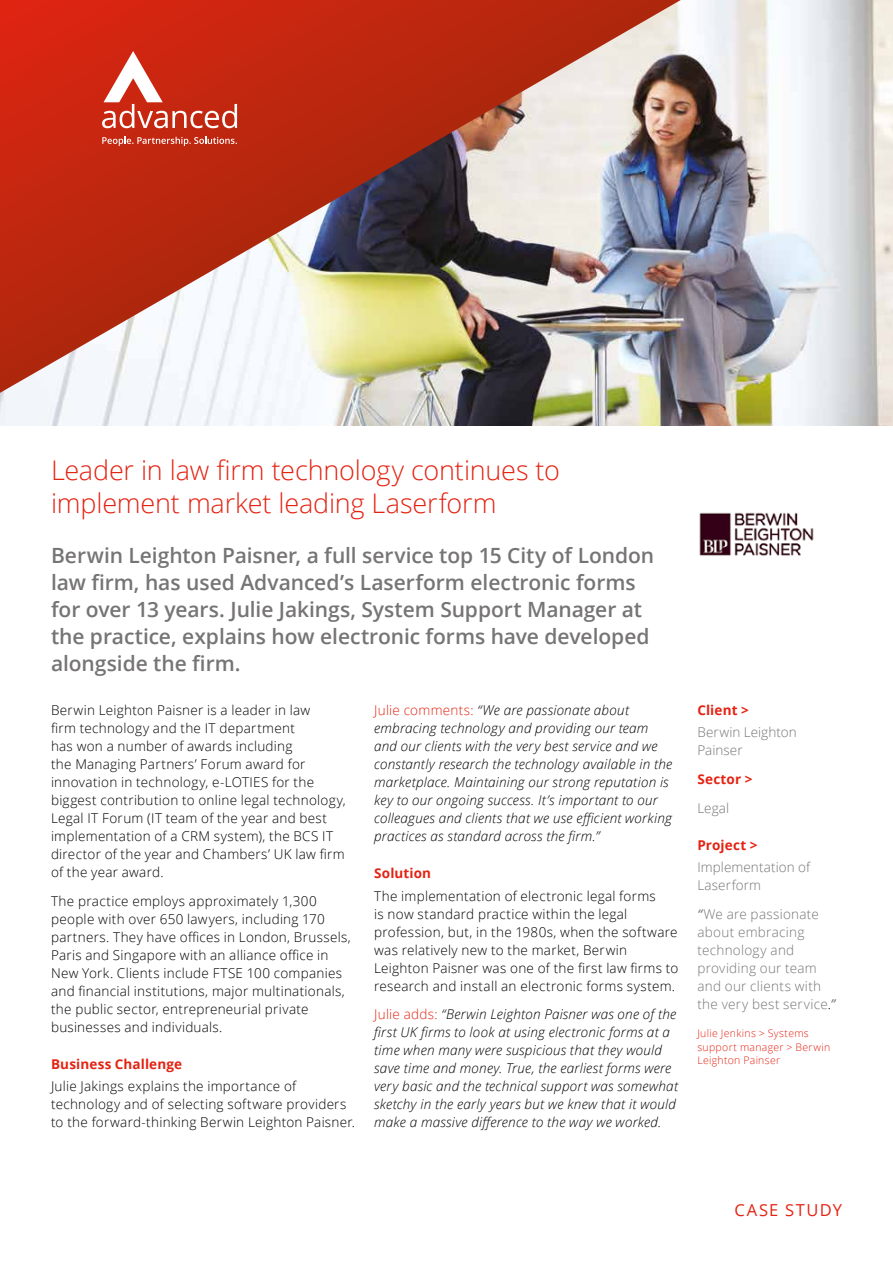
<style>
.page{position:relative;width:893px;height:1263px;background:#fff}
.page>*{position:absolute;margin:0;border:0;box-sizing:border-box;transform-origin:0 0}
.t1{font:300 27px/33px "Open Sans";letter-spacing:-.005em;color:#e42313}
.t2{font:600 21px/27px "Open Sans";letter-spacing:-.005em;color:#767474}
.t3{font:16.5px "Open Sans";letter-spacing:.09em;color:#e42313}
.t4{font:300 13.5px/18px "Open Sans";letter-spacing:.02em;color:#000}
.t5{font:italic 300 13.5px/18px "Open Sans";letter-spacing:.015em;color:#000}
.t6{font:300 13.5px/18px "Open Sans";letter-spacing:.02em;color:#767474}
.t7{font:700 13.5px "Open Sans";letter-spacing:.01em;color:#e42313}
.t8{font:300 10.5px/13.5px "Open Sans";letter-spacing:.03em;color:#e42313}
.s1{font-style:normal;color:#e42313}
.s2{font-weight:400;font-style:italic}
.s3{color:#000}
</style>
<div class="page">
<img style="left:0;top:0;width:893px;height:425px">
<img style="left:699px;top:512px;width:115px;height:44px">
<img style="left:0;top:0;width:681px;height:393px">
<svg style="left:102px;top:137px;width:135px;height:9px"></svg>
<svg style="left:102px;top:51px;width:135px;height:77px"></svg>
<h1 class="t1" style="left:51px;top:453px;width:510px">Leader in law firm technology continues to implement market leading Laserform</h1>
<p class="t2" style="left:51px;top:541px;width:605px">Berwin Leighton Paisner, a full service top 15 City of London law firm, has used Advanced’s Laserform electronic forms for over 13 years. Julie Jakings, System Support Manager at the practice, explains how electronic forms have developed alongside the firm.</p>
<p class="t4" style="left:51px;top:701px;width:296px">Berwin Leighton Paisner is a leader in law<br>firm technology and the IT department<br>has won a number of awards including<br>the Managing Partners’ Forum award for innovation in technology, e-LOTIES for the biggest contribution to online legal technology, Legal IT Forum (IT team of the year and best implementation of a CRM system), the BCS IT director of the year and Chambers’ UK law firm of the year award.</p>
<p class="t4" style="left:51px;top:892px;width:301px">The practice employs approximately 1,300 people with over 650 lawyers, including 170 partners. They have offices in London, Brussels, Paris and Singapore with an alliance office in New York. Clients include FTSE 100 companies and financial institutions, major multinationals, the public sector, entrepreneurial private businesses and individuals.</p>
<p class="t7" style="left:51px;top:1055px;width:133px">Business Challenge</p>
<p class="t4" style="left:51px;top:1077px;width:306px">Julie Jakings explains the importance of technology and of selecting software providers to the forward-thinking Berwin Leighton Paisner.</p>
<p class="t5" style="left:374px;top:701px;width:300px"><span class="s1">Julie comments:</span> “We are passionate about embracing technology and providing our team and our clients with the very best service and we constantly research the technology available in the marketplace. Maintaining our strong reputation is key to our ongoing success. It’s important to our colleagues and clients that we use efficient working practices as standard across the firm.”</p>
<p class="t7" style="left:374px;top:864px;width:58px">Solution</p>
<p class="t4" style="left:374px;top:886px;width:306px">The implementation of electronic legal forms<br>is now standard practice within the legal profession, but, in the 1980s, when the software was relatively new to the market, Berwin Leighton Paisner was one of the first law firms to research and install an electronic forms system.</p>
<p class="t5" style="left:374px;top:1005px;width:305px"><span class="s1">Julie adds:</span> “Berwin Leighton Paisner was one of the first UK firms to look at using electronic forms at a time when many were suspicious that they would save time and money. True, the earliest forms were very basic and the technical support was somewhat sketchy in the early years but we knew that it would make a massive difference to the way we worked.</p>
<p class="t7" style="left:697px;top:701px;width:53px">Client &gt;</p>
<p class="t6" style="left:697px;top:723px;width:101px">Berwin Leighton<br>Painser</p>
<p class="t7" style="left:697px;top:770px;width:57px">Sector &gt;</p>
<p class="t6" style="left:697px;top:798px;width:33px">Legal</p>
<p class="t7" style="left:697px;top:835px;width:62px">Project &gt;</p>
<p class="t6" style="left:697px;top:858px;width:114px">Implementation of<br>Laserform</p>
<p class="t6" style="left:697px;top:904px;width:139px"><span class="s2">“</span>We are passionate about embracing technology and providing our team and our clients with the very best service<span class="s3">.</span><span class="s2">”</span></p>
<p class="t8" style="left:697px;top:1026px;width:134px">Julie Jenkins &gt; Systems support manager &gt; Berwin<br>Leighton Painser</p>
<p class="t3" style="left:734px;top:1199px;width:109px">CASE STUDY</p>
</div>
